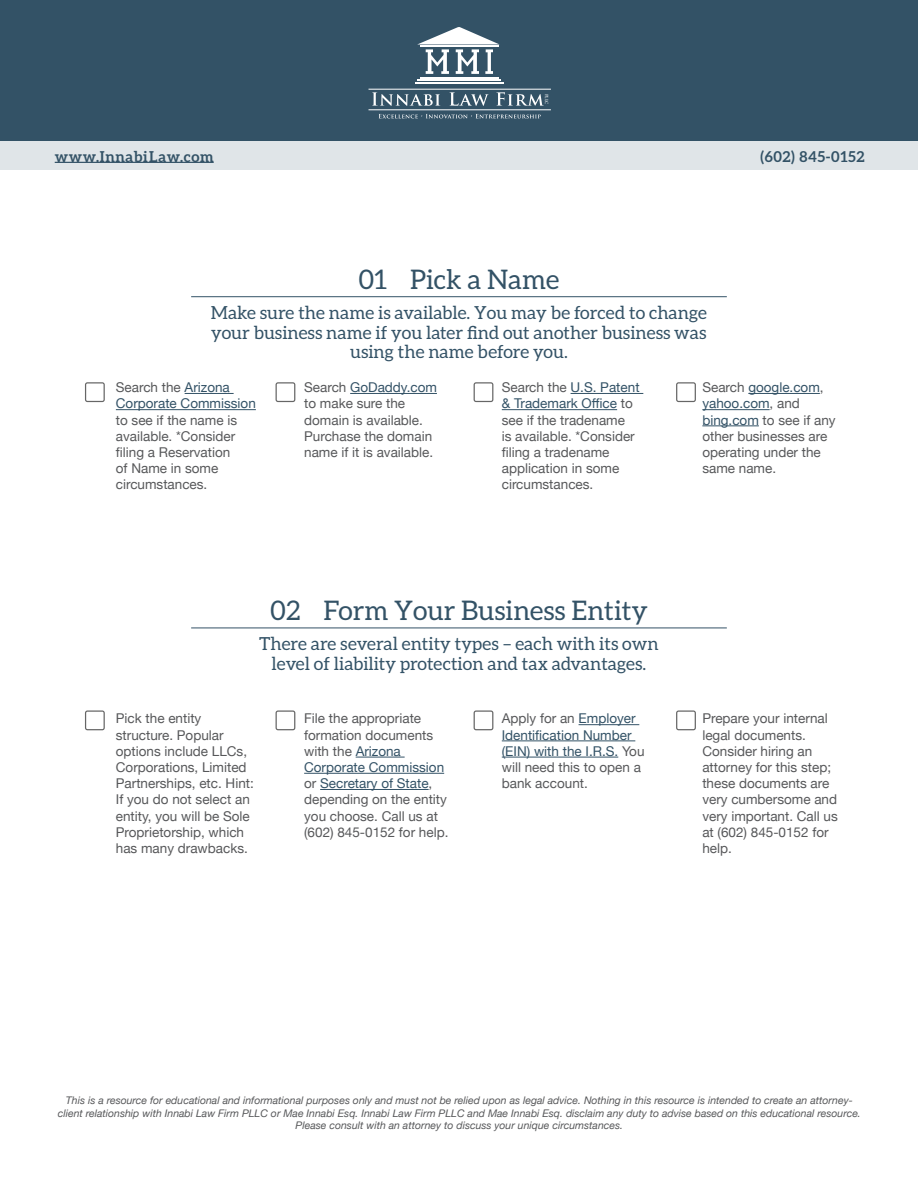
<style>
.page{position:relative;width:918px;height:1188px;background:#fff}
.page>*{position:absolute;margin:0;border:0;box-sizing:border-box;transform-origin:0 0}
.t1{font:27px "Aleo";color:#335266}
.t2{font:18px/19.5px "Aleo";color:#335266;text-align:center}
.t3{font:700 15px "Aleo";letter-spacing:.04em;color:#335266}
.t4{font:13.5px/16.2px "Helvetica Neue";color:#57585a}
.t5{font:13.5px/16.2px "Helvetica Neue";color:#335266}
.t6{font:italic 10.5px/12.6px "Helvetica Neue";color:#57585a;text-align:center}
.t7{font:700 4.05px "Trajan Pro";color:#fff}
.s1{color:#335266}
.s2{color:#57585a}
</style>
<div class="page">
<div style="left:0;top:0;width:918px;height:142px;background:#335266"></div>
<hr style="left:417px;top:79px;width:84px;height:2px;background:#fff">
<hr style="left:415px;top:82px;width:88px;height:2px;background:#fff">
<hr style="left:420px;top:77px;width:78px;height:1px;background:#fff">
<svg style="left:417px;top:27px;width:83px;height:47px"></svg>
<svg style="left:379px;top:114px;width:162px;height:4px"></svg>
<svg style="left:372px;top:92px;width:68px;height:14px"></svg>
<svg style="left:449px;top:92px;width:40px;height:14px"></svg>
<svg style="left:496px;top:92px;width:48px;height:14px"></svg>
<hr style="left:369px;top:89px;width:182px;height:1px;background:#fff">
<hr style="left:369px;top:110px;width:182px;height:1px;background:#fff">
<div style="left:0;top:142px;width:918px;height:28px;background:#e0e5e8"></div>
<hr style="left:55px;top:162px;width:159px;height:1px;background:#335266">
<hr style="left:185px;top:393px;width:49px;height:1px;background:#335266">
<hr style="left:116px;top:409px;width:140px;height:1px;background:#335266">
<hr style="left:350px;top:393px;width:87px;height:1px;background:#335266">
<hr style="left:356px;top:757px;width:49px;height:1px;background:#335266">
<hr style="left:304px;top:773px;width:140px;height:1px;background:#335266">
<hr style="left:320px;top:789px;width:109px;height:1px;background:#335266">
<hr style="left:571px;top:393px;width:72px;height:1px;background:#335266">
<hr style="left:502px;top:409px;width:115px;height:1px;background:#335266">
<hr style="left:579px;top:724px;width:60px;height:1px;background:#335266">
<hr style="left:502px;top:741px;width:133px;height:1px;background:#335266">
<hr style="left:502px;top:757px;width:116px;height:1px;background:#335266">
<hr style="left:748px;top:393px;width:72px;height:1px;background:#335266">
<hr style="left:702px;top:409px;width:68px;height:1px;background:#335266">
<hr style="left:702px;top:426px;width:57px;height:1px;background:#335266">
<hr style="left:191px;top:296px;width:536px;height:1px;background:#335266">
<hr style="left:191px;top:628px;width:536px;height:1px;background:#335266">
<svg style="left:85px;top:382px;width:20px;height:20px"></svg>
<svg style="left:85px;top:710px;width:20px;height:20px"></svg>
<svg style="left:276px;top:382px;width:19px;height:20px"></svg>
<svg style="left:276px;top:710px;width:19px;height:20px"></svg>
<svg style="left:474px;top:382px;width:19px;height:20px"></svg>
<svg style="left:474px;top:710px;width:19px;height:20px"></svg>
<svg style="left:676px;top:382px;width:20px;height:20px"></svg>
<svg style="left:676px;top:710px;width:20px;height:20px"></svg>
<p class="t7" style="left:549px;top:94px;width:12px;rotate:90deg">PLLC</p>
<p class="t3" style="left:55px;top:148px;width:160px">www.InnabiLaw.com</p>
<p class="t3" style="left:760px;top:148px;width:106px">(602) 845-0152</p>
<p class="t1" style="left:359px;top:264px;width:202px">01 Pick a Name</p>
<p class="t2" style="left:211px;top:303px;width:498px">Make sure the name is available. You may be forced to change your business name if you later find out another business was using the name before you.</p>
<p class="t4" style="left:116px;top:380px;width:142px">Search the <span class="s1">Arizona<br>Corporate Commission </span>to see if the name is available. *Consider filing a Reservation<br>of Name in some circumstances.</p>
<p class="t4" style="left:304px;top:380px;width:134px">Search <span class="s1">GoDaddy.com </span>to make sure the domain is available.<br>Purchase the domain name if it is available.</p>
<p class="t4" style="left:502px;top:380px;width:139px">Search the <span class="s1">U.S. Patent &amp; Trademark Office</span> to see if the tradename<br>is available. *Consider filing a tradename application in some circumstances.</p>
<p class="t4" style="left:702px;top:380px;width:135px">Search <span class="s1">google.com</span>, <span class="s1">yahoo.com</span>, and <span class="s1">bing.com</span> to see if any other businesses are operating under the same name.</p>
<p class="t1" style="left:270px;top:595px;width:379px">02 Form Your Business Entity</p>
<p class="t2" style="left:259px;top:634px;width:401px">There are several entity types – each with its own level of liability protection and tax advantages.</p>
<p class="t4" style="left:116px;top:711px;width:140px">Pick the entity structure. Popular options include LLCs,<br>Corporations, Limited<br>Partnerships, etc. Hint:<br>If you do not select an entity, you will be Sole<br>Proprietorship, which has many drawbacks.</p>
<p class="t4" style="left:304px;top:711px;width:146px">File the appropriate formation documents with the <span class="s1">Arizona<br>Corporate Commission </span>or <span class="s1">Secretary of State</span>, depending on the entity you choose. Call us at (602) 845-0152 for help.</p>
<p class="t5" style="left:502px;top:711px;width:144px"><span class="s2">Apply for an</span> Employer<br>Identification Number (EIN) with the I.R.S. <span class="s2">You will need this to open a bank account.</span></p>
<p class="t4" style="left:702px;top:711px;width:137px">Prepare your internal legal documents.<br>Consider hiring an attorney for this step; these documents are very cumbersome and very important. Call us at (602) 845-0152 for help.</p>
<p class="t6" style="left:58px;top:1095px;width:805px">This is a resource for educational and informational purposes only and must not be relied upon as legal advice. Nothing in this resource is intended to create an attorney&shy;client relationship with Innabi Law Firm PLLC or Mae Innabi Esq. Innabi Law Firm PLLC and Mae Innabi Esq. disclaim any duty to advise based on this educational resource.<br>Please consult with an attorney to discuss your unique circumstances.</p>
</div>
